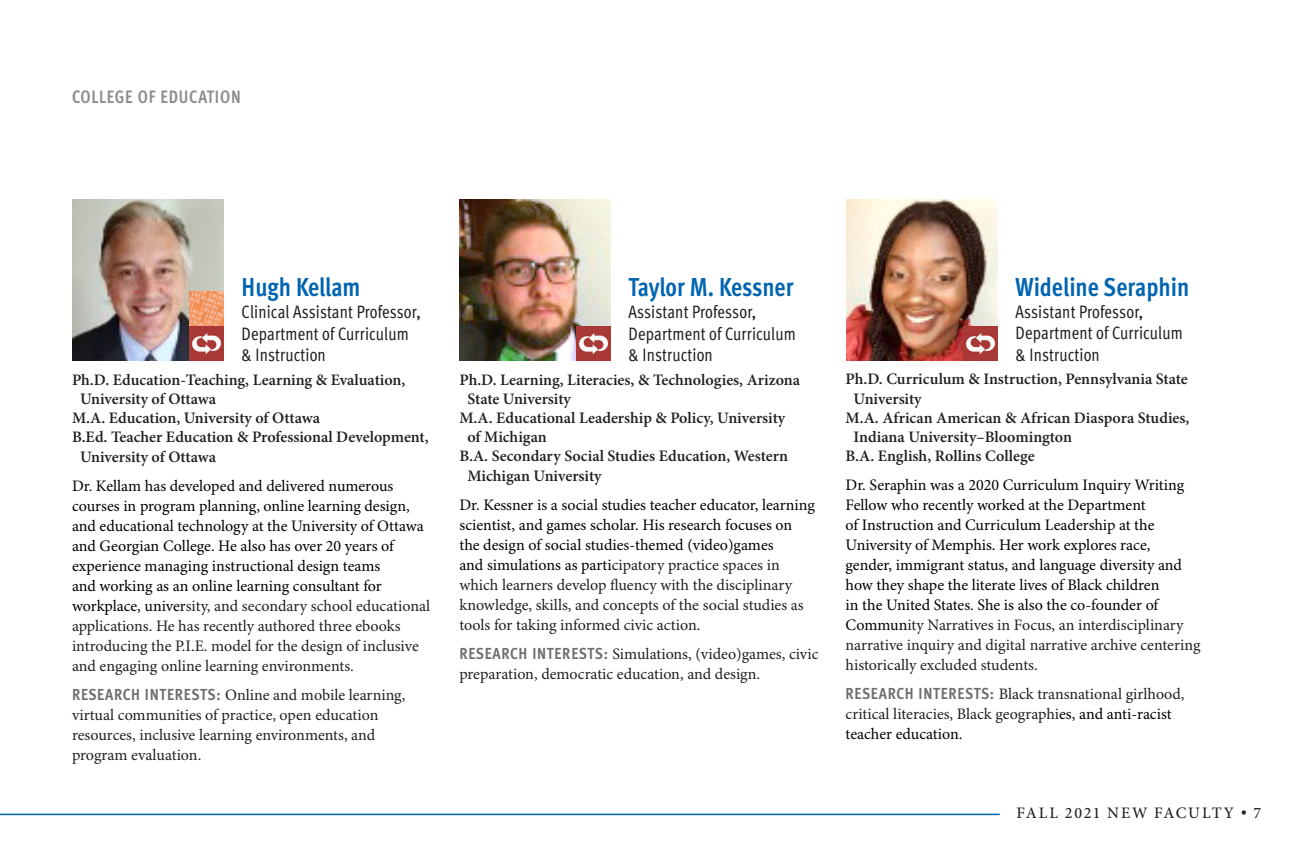
<style>
.page{position:relative;width:1296px;height:864px;background:#fff}
.page>*{position:absolute;margin:0;border:0;box-sizing:border-box;transform-origin:0 0}
.Names{font:700 26px "Meta Cond";color:#0164b1;scale:.95 1}
.Titles{font:18px/21.6px "Meta Cond";letter-spacing:.01em;color:#231f20;scale:.95 1}
.Faculty_Info{font:700 18px "Meta Cond";letter-spacing:.04em;color:#8b8d90;scale:.95 1}
.body_text{font:16px/20px "Minion Pro";color:#000}
.experience{font:600 16px/19.2px "Minion Pro";color:#231f20}
.body_text-2{font:16px/20px "Minion Pro";color:#231f20}
.t1{font:500 16px "Minion Pro";letter-spacing:.115em;color:#231f20}
.s1{color:#231f20}
.s2{font-family:"Meta Cond";font-weight:700;color:#6c6d70}
.s3{color:#000}
</style>
<div class="page">
<hr style="left:0;top:814px;width:999px;height:1px;background:#0164b1">
<img style="left:72px;top:200px;width:152px;height:161px">
<img style="left:459px;top:200px;width:152px;height:161px">
<img style="left:846px;top:200px;width:152px;height:161px">
<img style="left:189px;top:292px;width:35px;height:69px">
<img style="left:576px;top:326px;width:35px;height:35px">
<img style="left:963px;top:326px;width:35px;height:35px">
<p class="Faculty_Info" style="left:72px;top:86px;width:179px">COLLEGE OF EDUCATION</p>
<p class="Names" style="left:242px;top:272px;width:127px">Hugh Kellam</p>
<p class="Titles" style="left:242px;top:301px;width:190px">Clinical Assistant Professor,<br>Department of Curriculum &amp; Instruction</p>
<p class="experience" style="left:80px;top:371px;width:327px;text-indent:-8px">Ph.D. Education-Teaching, Learning &amp; Evaluation,<br>University of Ottawa</p>
<p class="experience" style="left:72px;top:409px;width:250px">M.A. Education, University of Ottawa</p>
<p class="experience" style="left:80px;top:428px;width:350px;text-indent:-8px">B.Ed. Teacher Education &amp; Professional Development,<br>University of Ottawa</p>
<p class="body_text" style="left:72px;top:476px;width:360px">Dr. Kellam has developed and delivered numerous courses in program planning, online learning design, and educational technology at the University of Ottawa and Georgian College. He also has over 20 years of experience managing instructional design teams<br>and working as an online learning consultant for workplace, univer<span class="s1">sity, and secondary school educational applications. He has recently authored three ebooks introducing the P.I.E. model for the design of inclusive and engaging online learning environments.</span></p>
<p class="body_text-2" style="left:72px;top:685px;width:335px"><span class="s2">RESEARCH INTERESTS:</span> Online and mobile learning, virtual communities of practice, open education resources, inclusive learning environments, and program evaluation.</p>
<p class="Names" style="left:629px;top:272px;width:175px">Taylor M. Kessner</p>
<p class="Titles" style="left:629px;top:301px;width:178px">Assistant Professor,<br>Department of Curriculum &amp; Instruction</p>
<p class="experience" style="left:467px;top:371px;width:334px;text-indent:-8px">Ph.D. Learning, Literacies, &amp; Technologies, Arizona<br>State University</p>
<p class="experience" style="left:467px;top:409px;width:319px;text-indent:-8px">M.A. Educational Leadership &amp; Policy, University of Michigan</p>
<p class="experience" style="left:467px;top:447px;width:322px;text-indent:-8px">B.A. Secondary Social Studies Education, Western<br>Michigan University</p>
<p class="body_text" style="left:459px;top:495px;width:357px">Dr. Kessner is a social studies teacher educator, learning scientist, and games scholar. His research focuses on the design of social studies-themed (video)games<br>and simulations as parti<span class="s1">cipatory practice spaces in which learners develop fluency with the disciplinary knowledge, skills, and concepts of the social studies as tools for taking informed civic action.</span></p>
<p class="body_text-2" style="left:459px;top:644px;width:361px"><span class="s2">RESEARCH INTERESTS:</span> Simulations, (video)games, civic preparation, democratic education, and design.</p>
<p class="Names" style="left:1016px;top:272px;width:184px">Wideline Seraphin</p>
<p class="Titles" style="left:1016px;top:301px;width:178px">Assistant Professor,<br>Department of Curriculum &amp; Instruction</p>
<p class="experience" style="left:854px;top:370px;width:336px;text-indent:-8px">Ph.D. Curriculum &amp; Instruction, Pennsylvania State<br>University</p>
<p class="experience" style="left:854px;top:409px;width:337px;text-indent:-8px">M.A. African American &amp; African Diaspora Studies,<br>Indiana University–Bloomington</p>
<p class="experience" style="left:846px;top:447px;width:191px">B.A. English, Rollins College</p>
<p class="body_text" style="left:846px;top:476px;width:356px">Dr. Seraphin was a 2020 Curriculum Inquiry Writing Fellow who recently worked at the Department<br>of Instruction and Curriculum Leadership at the University of Memphis. Her work explores race, gender, immigrant status, and language diversity and how they shape the literate lives of Black children<br>in the United States. She is also the co-founder of Commun<span class="s1">ity Narratives in Focus, an interdisciplinary narrative inquiry and digital narrative archive centering historically excluded students.</span></p>
<p class="body_text-2" style="left:846px;top:685px;width:341px"><span class="s2">RESEARCH INTERESTS:</span> Black transnational girlhood, critical literacies, Black geographi<span class="s3">es, and anti-racist teacher education.</span></p>
<p class="t1" style="left:1016px;top:802px;width:246px">FALL 2021 NEW FACULTY • 7</p>
</div>
